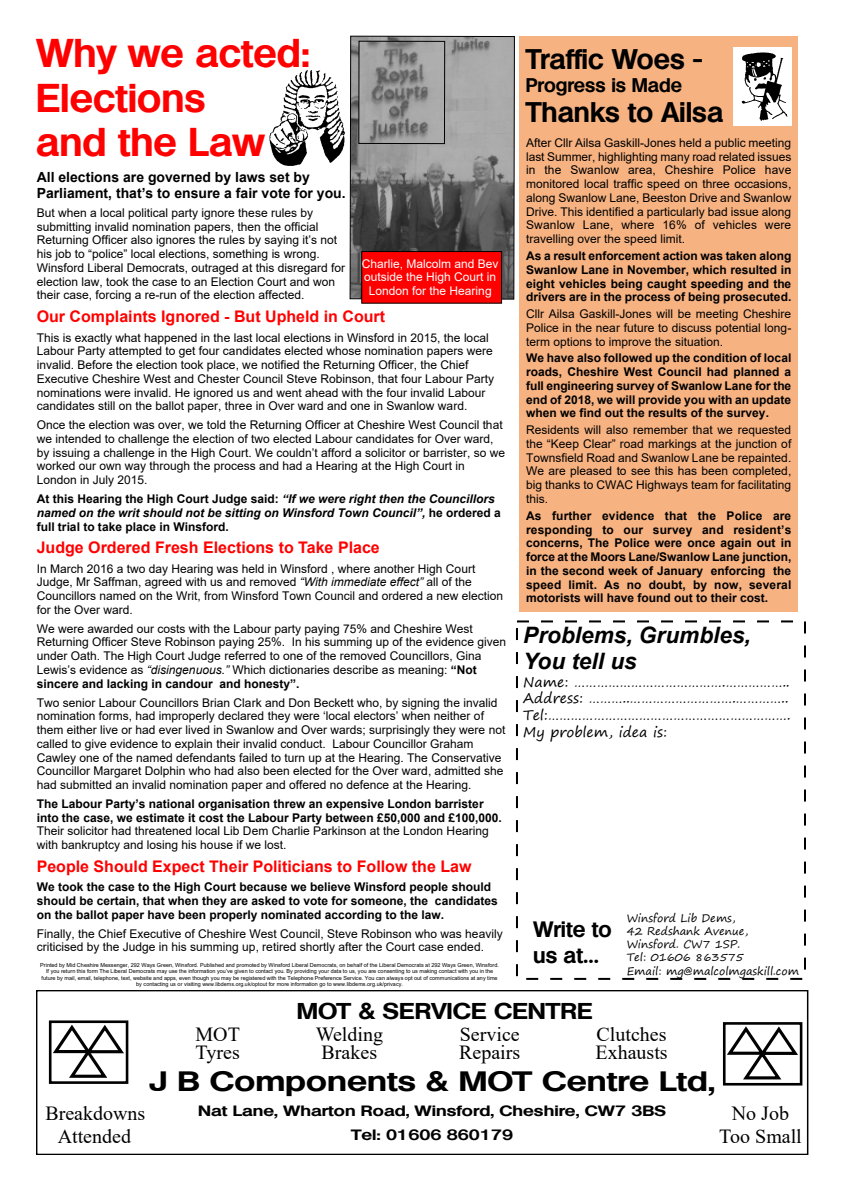
<style>
.page{position:relative;width:842px;height:1191px;background:#fff}
.page>*{position:absolute;margin:0;border:0;box-sizing:border-box;transform-origin:0 0}
.t1{font:39.1px/44.6px "Basic Sans SF Bold";color:#f00}
.t2{font:27.7px "Basic Sans SF Bold";color:#000}
.t3{font:27.3px "Basic Sans SF Bold";color:#000;scale:1.26 1}
.t4{font:italic 700 22.6px/25.9px "Arial";color:#000}
.t5{font:22.3px "Basic Sans SF Bold";color:#000;scale:1.14 1}
.t6{font:21.7px/26px "Basic Sans SF Bold";color:#000}
.t7{font:20px/18px "Times New Roman";color:#000}
.t8{font:19.3px "Basic Sans SF Bold";color:#000}
.t9{font:700 16px "Arial";color:#f00}
.t10{font:14.6px/24.6px "Basic Sans SF Bold";color:#000;text-align:center;scale:1.26 1}
.t11{font:14px/16.8px "Segoe Print";color:#000}
.t12{font:700 14px/16.1px "Arial";color:#000}
.t13{font:12px/13.8px "Arial";color:#000}
.t14{font:700 12px/13.8px "Arial";color:#000;text-align:justify}
.t15{font:italic 700 12px/13.8px "Arial";color:#000}
.t16{font:12px/13.8px "Arial";color:#fff;text-align:center}
.t17{font:11px/13.2px "Segoe Print";color:#000}
.t18{font:5.5px/6.3px "Arial";color:#000;text-align:center}
.s1{font-style:normal}
.s2{font-style:italic}
.s3{font-weight:700}
.s4{font-size:5.4px}
</style>
<div class="page">
<div style="left:516px;top:620px;width:290px;height:360px;background:#fff;border:2px dashed #000"></div>
<div style="left:519px;top:36px;width:279px;height:576px;background:#f7b281"></div>
<img style="left:269px;top:70px;width:76px;height:96px">
<svg style="left:349px;top:35px;width:166px;height:265px;background:#797979"></svg>
<img style="left:360px;top:43px;width:83px;height:99px">
<div style="left:358px;top:41px;width:87px;height:103px;border:1px solid #000"></div>
<svg style="left:37px;top:990px;width:771px;height:165px"></svg>
<svg style="left:49px;top:1020px;width:79px;height:64px"></svg>
<svg style="left:51px;top:1021px;width:76px;height:59px"></svg>
<svg style="left:723px;top:1022px;width:79px;height:63px"></svg>
<svg style="left:725px;top:1023px;width:76px;height:59px"></svg>
<div style="left:361px;top:251px;width:141px;height:53px;background:#f00;border:1px solid #000"></div>
<img style="left:733px;top:47px;width:58px;height:78px">
<h1 class="t1" style="left:36px;top:34px;width:276px">Why we acted:<br>Elections<br>and the Law</h1>
<p class="t12" style="left:37px;top:170px;width:310px">All elections are governed by laws set by<br>Parliament, that’s to ensure a fair vote for you.</p>
<p class="t13" style="left:37px;top:207px;width:310px">But when a local political party ignore these rules by submitting invalid nomination papers, then the official Returning Officer also ignores the rules by saying it’s not his job to “police” local elections, something is wrong.<br>Winsford Liberal Democrats, outraged at this disregard for election law, took the case to an Election Court and won their case, forcing a re-run of the election affected.</p>
<h3 class="t9" style="left:37px;top:310px;width:350px">Our Complaints Ignored - But Upheld in Court</h3>
<p class="t13" style="left:37px;top:331px;width:459px">This is exactly what happened in the last local elections in Winsford in 2015, the local Labour Party attempted to get four candidates elected whose nomination papers were invalid. Before the election took place, we notified the Returning Officer, the Chief Executive Cheshire West and Chester Council Steve Robinson, that four Labour Party nominations were invalid. He ignored us and went ahead with the four invalid Labour candidates still on the ballot paper, three in Over ward and one in Swanlow ward.</p>
<p class="t13" style="left:37px;top:419px;width:470px">Once the election was over, we told the Returning Officer at Cheshire West Council that we intended to challenge the election of two elected Labour candidates for Over ward, by issuing a challenge in the High Court. We couldn’t afford a solicitor or barrister, so we worked our own way through the process and had a Hearing at the High Court in London in July 2015.</p>
<p class="t15" style="left:37px;top:493px;width:466px"><span class="s1">At this Hearing the High Court Judge said:</span> “If we were right then the Councillors named on the writ should not be sitting on Winsford Town Council”, <span class="s1">he ordered a full trial to take place in Winsford.</span></p>
<h3 class="t9" style="left:37px;top:541px;width:345px">Judge Ordered Fresh Elections to Take Place</h3>
<p class="t13" style="left:37px;top:562px;width:468px">In March 2016 a two day Hearing was held in Winsford , where another High Court Judge, Mr Saffman, agreed with us and removed <span class="s2">“With immediate effect”</span> all of the Councillors named on the Writ, from Winsford Town Council and ordered a new election for the Over ward.</p>
<p class="t13" style="left:37px;top:622px;width:471px">We were awarded our costs with the Labour party paying 75% and Cheshire West Returning Officer Steve Robinson paying 25%. In his summing up of the evidence given under Oath. The High Court Judge referred to one of the removed Councillors, Gina Lewis’s evidence as <span class="s2">“disingenuous.”</span> Which dictionaries describe as meaning: <span class="s3">“Not sincere and lacking in candour and honesty”.</span></p>
<p class="t13" style="left:37px;top:696px;width:470px">Two senior Labour Councillors Brian Clark and Don Beckett who, by signing the invalid nomination forms, had improperly declared they were ‘local electors’ when neither of them either live or had ever lived in Swanlow and Over wards; surprisingly they were not called to give evidence to explain their invalid conduct. Labour Councillor Graham Cawley one of the named defendants failed to turn up at the Hearing. The Conservative Councillor Margaret Dolphin who had also been elected for the Over ward, admitted she had submitted an invalid nomination paper and offered no defence at the Hearing.</p>
<p class="t14" style="left:37px;top:798px;width:467px">The Labour Party’s national organisation threw an expensive London barrister into the case, we estimate it cost the Labour Party between £50,000 and £100,000.</p>
<p class="t13" style="left:37px;top:825px;width:453px">Their solicitor had threatened local Lib Dem Charlie Parkinson at the London Hearing with bankruptcy and losing his house if we lost.</p>
<h3 class="t9" style="left:37px;top:860px;width:436px">People Should Expect Their Politicians to Follow the Law</h3>
<p class="t14" style="left:37px;top:881px;width:462px;text-align:left">We took the case to the High Court because we believe Winsford people should should be certain, that when they are asked to vote for someone, the candidates on the ballot paper have been properly nominated according to the law.</p>
<p class="t13" style="left:37px;top:927px;width:467px">Finally, the Chief Executive of Cheshire West Council, Steve Robinson who was heavily criticised by the Judge in his summing up, retired shortly after the Court case ended.</p>
<p class="t16" style="left:362px;top:257px;width:138px">Charlie, Malcolm and Bev outside the High Court in<br>London for the Hearing</p>
<p class="t18" style="left:40px;top:962px;width:460px">Printed by Mid Cheshire Messenger, 292 Ways Green, Winsford. Published and promoted by Winsford Liberal Democrats, on behalf of the Liberal Democrats at 292 Ways Green, Winsford.<br>If you return this form The Liberal Democrats may use the information you’ve given to contact you. By providing your data to us, you are consenting to us making contact with you in the future by mail, email, telephone, text, website and apps, even though you may be registered with the Telephone Preference Service. You can always opt out of communications at any time by contacting us or visiting <span class="s4">www.libdems.org.uk/optout</span> for more information go to www.libdems.org.uk/privacy.</p>
<h2 class="t2" style="left:526px;top:48px;width:178px">Traffic Woes -</h2>
<h3 class="t8" style="left:526px;top:78px;width:158px">Progress is Made</h3>
<h2 class="t2" style="left:526px;top:102px;width:199px">Thanks to Ailsa</h2>
<p class="t13" style="left:526px;top:137px;width:267px;text-align:justify">After Cllr Ailsa Gaskill-Jones held a public meeting last Summer, highlighting many road related issues in the Swanlow area, Cheshire Police have monitored local traffic speed on three occasions, along Swanlow Lane, Beeston Drive and Swanlow Drive. This identified a particularly bad issue along Swanlow Lane, where 16% of vehicles were travelling over the speed limit.</p>
<p class="t14" style="left:526px;top:250px;width:267px">As a result enforcement action was taken along Swanlow Lane in November, which resulted in eight vehicles being caught speeding and the drivers are in the process of being prosecuted.</p>
<p class="t13" style="left:526px;top:308px;width:267px;text-align:justify">Cllr Ailsa Gaskill-Jones will be meeting Cheshire Police in the near future to discuss potential long&shy;term options to improve the situation.</p>
<p class="t14" style="left:526px;top:352px;width:267px">We have also followed up the condition of local roads, Cheshire West Council had planned a full engineering survey of Swanlow Lane for the end of 2018, we will provide you with an update when we find out the results of the survey.</p>
<p class="t13" style="left:526px;top:424px;width:267px;text-align:justify">Residents will also remember that we requested the “Keep Clear” road markings at the junction of Townsfield Road and Swanlow Lane be repainted.<br>We are pleased to see this has been completed, big thanks to CWAC Highways team for facilitating this.</p>
<p class="t14" style="left:526px;top:510px;width:267px">As further evidence that the Police are responding to our survey and resident’s concerns, The Police were once again out in force at the Moors Lane/Swanlow Lane junction, in the second week of January enforcing the speed limit. As no doubt, by now, several motorists will have found out to their cost.</p>
<h3 class="t4" style="left:523px;top:624px;width:229px">Problems, Grumbles,<br>You tell us</h3>
<p class="t11" style="left:523px;top:674px;width:269px">Name: ………………………………….……………..<br>Address: ………..……………………….…………..<br>Tel:……………………………………………………….<br>My problem, idea is:</p>
<h3 class="t6" style="left:533px;top:917px;width:80px">Write to us at…</h3>
<p class="t17" style="left:627px;top:912px;width:174px">Winsford Lib Dems,<br>42 Redshank Avenue,<br>Winsford. CW7 1SP.<br>Tel: 01606 863575<br>Email: mg@malcolmgaskill.com</p>
<h3 class="t5" style="left:297px;top:1003px;width:261px">MOT &amp; SERVICE CENTRE</h3>
<h3 class="t7" style="left:195px;top:1027px;width:46px">MOT<br>Tyres</h3>
<h3 class="t7" style="left:316px;top:1027px;width:69px">Welding<br>Brakes</h3>
<h3 class="t7" style="left:459px;top:1027px;width:63px">Service<br>Repairs</h3>
<h3 class="t7" style="left:595px;top:1027px;width:74px">Clutches<br>Exhausts</h3>
<h3 class="t3" style="left:149px;top:1070px;width:450px">J B Components &amp; MOT Centre Ltd,</h3>
<p class="t10" style="left:198px;top:1099px;width:373px">Nat Lane, Wharton Road, Winsford, Cheshire, CW7 3BS<br>Tel: 01606 860179</p>
<h3 class="t7" style="left:45px;top:1104px;width:102px;line-height:22.7px;text-align:center">Breakdowns<br>Attended</h3>
<h3 class="t7" style="left:719px;top:1104px;width:84px;line-height:22.7px;text-align:center">No Job<br>Too Small</h3>
</div>
